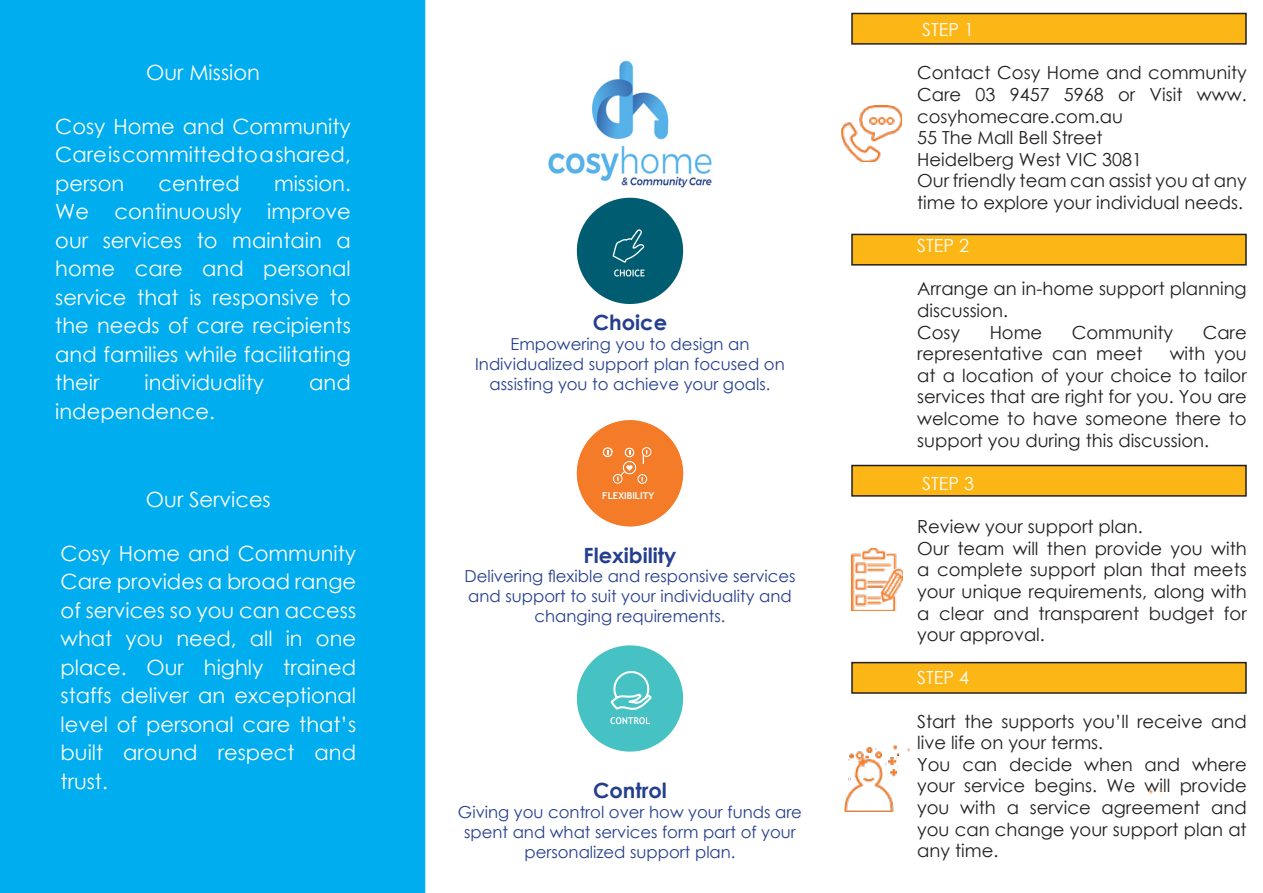
<style>
.page{position:relative;width:1263px;height:893px;background:#fff}
.page>*{position:absolute;margin:0;border:0;box-sizing:border-box;transform-origin:0 0}
.t1{font:21px/28.5px "Century Gothic";color:#fff;text-align:justify}
.t2{font:700 21px "Century Gothic";color:#253f8e}
.t3{font:18px/21.6px "Century Gothic";color:#231f20}
.t4{font:18px "Century Gothic";color:#fff}
.t5{font:16.5px/19.8px "Century Gothic";color:#253f8e;text-align:center}
.t6{font:700 9.45px "Trebuchet MS";color:#fff}
</style>
<div class="page">
<div style="left:0;top:0;width:425px;height:893px;background:#00aeef"></div>
<svg style="left:576px;top:645px;width:108px;height:107px"></svg>
<svg style="left:577px;top:420px;width:106px;height:106px"></svg>
<svg style="left:576px;top:197px;width:108px;height:107px"></svg>
<img style="left:548px;top:60px;width:164px;height:128px">
<div style="left:852px;top:663px;width:394px;height:30px;background:#fcb615"></div>
<div style="left:851px;top:662px;width:396px;height:32px;border:2px solid #231f20"></div>
<div style="left:852px;top:234px;width:394px;height:31px;background:#fcb615"></div>
<div style="left:851px;top:234px;width:396px;height:32px;border:2px solid #231f20"></div>
<div style="left:852px;top:465px;width:394px;height:31px;background:#fcb615"></div>
<div style="left:851px;top:465px;width:396px;height:32px;border:2px solid #231f20"></div>
<div style="left:852px;top:14px;width:394px;height:30px;background:#fcb615"></div>
<div style="left:851px;top:13px;width:396px;height:32px;border:2px solid #231f20"></div>
<img style="left:851px;top:548px;width:51px;height:62px">
<img style="left:844px;top:746px;width:318px;height:65px">
<img style="left:841px;top:105px;width:61px;height:57px">
<p class="t1" style="left:146px;top:57px;width:115px">Our Mission</p>
<p class="t1" style="left:55px;top:111px;width:297px">Cosy Home and Community Care is committed to a shared, person</p>
<p class="t1" style="left:55px;top:168px;width:297px;text-indent:219px">mission.<br>We continuously improve our services to maintain a home care and personal service that is responsive to the needs of care recipients and families while facilitating their</p>
<p class="t1" style="left:158px;top:168px;width:83px">centred</p>
<p class="t1" style="left:144px;top:368px;width:121px">individuality</p>
<p class="t1" style="left:309px;top:368px;width:43px">and</p>
<p class="t1" style="left:55px;top:396px;width:161px">independence.</p>
<p class="t1" style="left:146px;top:485px;width:126px">Our Services</p>
<p class="t1" style="left:61px;top:539px;width:297px">Cosy Home and Community Care provides a broad range of services so you can access what you need, all in one place. Our highly trained staffs deliver an exceptional level of personal care that’s built around respect and trust.</p>
<p class="t2" style="left:593px;top:307px;width:76px">Choice</p>
<p class="t5" style="left:475px;top:334px;width:311px">Empowering you to design an<br>Individualized support plan focused on assisting you to achieve your goals.</p>
<p class="t6" style="left:602px;top:490px;width:54px">FLEXIBILITY</p>
<p class="t2" style="left:584px;top:539px;width:94px">Flexibility</p>
<p class="t5" style="left:464px;top:566px;width:333px">Delivering flexible and responsive services and support to suit your individuality and changing requirements.</p>
<p class="t2" style="left:593px;top:775px;width:75px">Control</p>
<p class="t5" style="left:458px;top:802px;width:346px">Giving you control over how your funds are spent and what services form part of your personalized support plan.</p>
<p class="t4" style="left:922px;top:17px;width:53px">STEP 1</p>
<p class="t3" style="left:917px;top:62px;width:331px">Contact Cosy Home and community<br>Care 03 9457 5968 or Visit www. cosyhomecare.com.au<br>55 The Mall Bell Street<br>Heidelberg West VIC 3081<br>Our friendly team can assist you at any time to explore your individual needs.</p>
<p class="t4" style="left:917px;top:233px;width:53px">STEP 2</p>
<p class="t3" style="left:917px;top:278px;width:331px">Arrange an in-home support planning discussion.<br>Cosy</p>
<p class="t3" style="left:990px;top:321px;width:54px">Home</p>
<p class="t3" style="left:1072px;top:321px;width:103px">Community</p>
<p class="t3" style="left:1203px;top:321px;width:46px">Care</p>
<p class="t3" style="left:917px;top:343px;width:227px">representative can meet</p>
<p class="t3" style="left:917px;top:343px;width:331px;text-align:justify;text-indent:252px">with you at a location of your choice to tailor services that are right for you. You are welcome to have someone there to support you during this discussion.</p>
<p class="t4" style="left:922px;top:471px;width:53px">STEP 3</p>
<p class="t3" style="left:917px;top:515px;width:331px">Review your support plan.<br>Our team will then provide you with a complete support plan that meets your unique requirements, along with a clear and transparent budget for your approval.</p>
<p class="t4" style="left:917px;top:665px;width:53px">STEP 4</p>
<p class="t3" style="left:917px;top:710px;width:331px">Start the supports you’ll receive and live life on your terms.<br>You can decide when and where your service begins. We will provide you with a service agreement and you can change your support plan at any time.</p>
</div>
